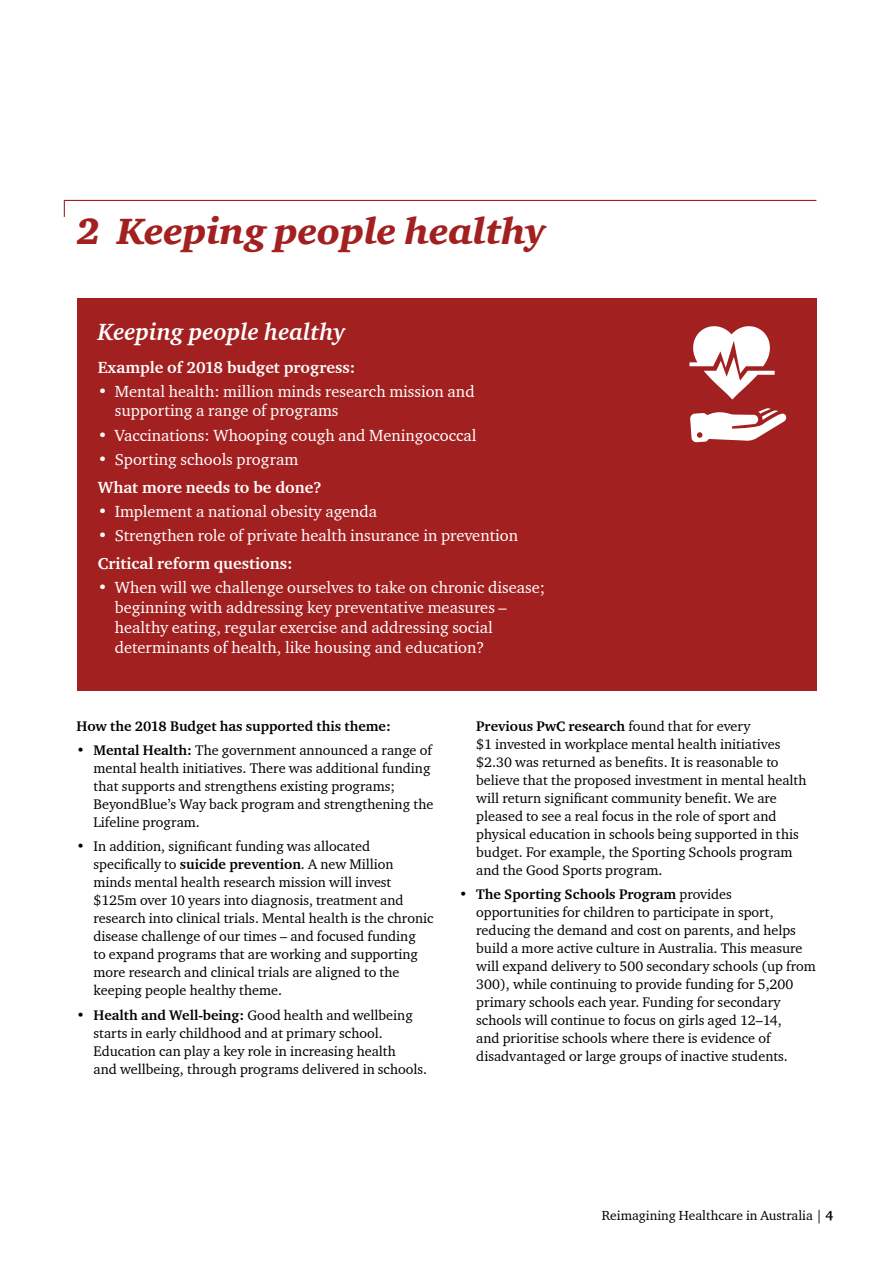
<style>
.page{position:relative;width:893px;height:1263px;background:#fff}
.page>*{position:absolute;margin:0;border:0;box-sizing:border-box;transform-origin:0 0}
.t1{font:37.5px "Charter ITC Blac Ital";letter-spacing:-.005em;color:#a32020}
.t2{font:italic 700 24px "Charter ITC";color:#fff}
.t3{font:16.5px/19.8px "Charter ITC";color:#fff}
.t4{font:700 16.5px "Charter ITC";color:#fff}
.t5{font:14.25px/18px "Charter ITC";color:#000}
.t6{font:700 14.25px "Charter ITC";color:#000}
.t7{font:13.5px "Charter ITC";color:#000}
.s1{font-weight:700}
</style>
<div class="page">
<svg style="left:63px;top:199px;width:754px;height:18px"></svg>
<div style="left:77px;top:298px;width:739px;height:392px;background:#a32020"></div>
<svg style="left:690px;top:408px;width:96px;height:34px"></svg>
<svg style="left:689px;top:326px;width:86px;height:73px"></svg>
<h1 class="t1" style="left:77px;top:208px;width:471px">2 Keeping people healthy</h1>
<h2 class="t2" style="left:98px;top:317px;width:249px">Keeping people healthy</h2>
<p class="t4" style="left:98px;top:357px;width:259px">Example of 2018 budget progress:</p>
<p class="t3" style="left:115px;top:381px;width:361px;text-indent:-17px">• Mental health: million minds research mission and supporting a range of programs</p>
<p class="t3" style="left:98px;top:425px;width:380px">• Vaccinations: Whooping cough and Meningococcal</p>
<p class="t3" style="left:98px;top:449px;width:202px">• Sporting schools program</p>
<p class="t4" style="left:98px;top:477px;width:225px">What more needs to be done?</p>
<p class="t3" style="left:98px;top:501px;width:281px">• Implement a national obesity agenda</p>
<p class="t3" style="left:98px;top:525px;width:422px">• Strengthen role of private health insurance in prevention</p>
<p class="t4" style="left:98px;top:553px;width:196px">Critical reform questions:</p>
<p class="t3" style="left:115px;top:577px;width:432px;text-indent:-17px">• When will we challenge ourselves to take on chronic disease; beginning with addressing key preventative measures – healthy eating, regular exercise and addressing social determinants of health, like housing and education?</p>
<p class="t6" style="left:77px;top:717px;width:316px">How the 2018 Budget has supported this theme:</p>
<p class="t5" style="left:94px;top:741px;width:341px;text-indent:-17px">• <span class="s1">Mental Health:</span> The government announced a range of mental health initiatives. There was additional funding that supports and strengthens existing programs; BeyondBlue’s Way back program and strengthening the Lifeline program.</p>
<p class="t5" style="left:94px;top:837px;width:341px;text-indent:-17px">• In addition, significant funding was allocated specifically to <span class="s1">suicide prevention</span>. A new Million minds mental health research mission will invest $125m over 10 years into diagnosis, treatment and research into clinical trials. Mental health is the chronic disease challenge of our times – and focused funding<br>to expand programs that are working and supporting more research and clinical trials are aligned to the keeping people healthy theme.</p>
<p class="t5" style="left:94px;top:1006px;width:335px;text-indent:-17px">• <span class="s1">Health and Well-being:</span> Good health and wellbeing starts in early childhood and at primary school.<br>Education can play a key role in increasing health<br>and wellbeing, through programs delivered in schools.</p>
<p class="t5" style="left:476px;top:716px;width:332px"><span class="s1">Previous PwC research</span> found that for every<br>$1 invested in workplace mental health initiatives $2.30 was returned as benefits. It is reasonable to believe that the proposed investment in mental health will return significant community benefit. We are pleased to see a real focus in the role of sport and physical education in schools being supported in this budget. For example, the Sporting Schools program and the Good Sports program.</p>
<p class="t5" style="left:476px;top:885px;width:341px;text-indent:-17px">• <span class="s1">The Sporting Schools Program</span> provides opportunities for children to participate in sport, reducing the demand and cost on parents, and helps build a more active culture in Australia. This measure will expand delivery to 500 secondary schools (up from 300), while continuing to provide funding for 5,200 primary schools each year. Funding for secondary schools will continue to focus on girls aged 12–14,<br>and prioritise schools where there is evidence of disadvantaged or large groups of inactive students.</p>
<p class="t7" style="left:602px;top:1207px;width:233px">Reimagining Healthcare in Australia | <span class="s1">4</span></p>
</div>
